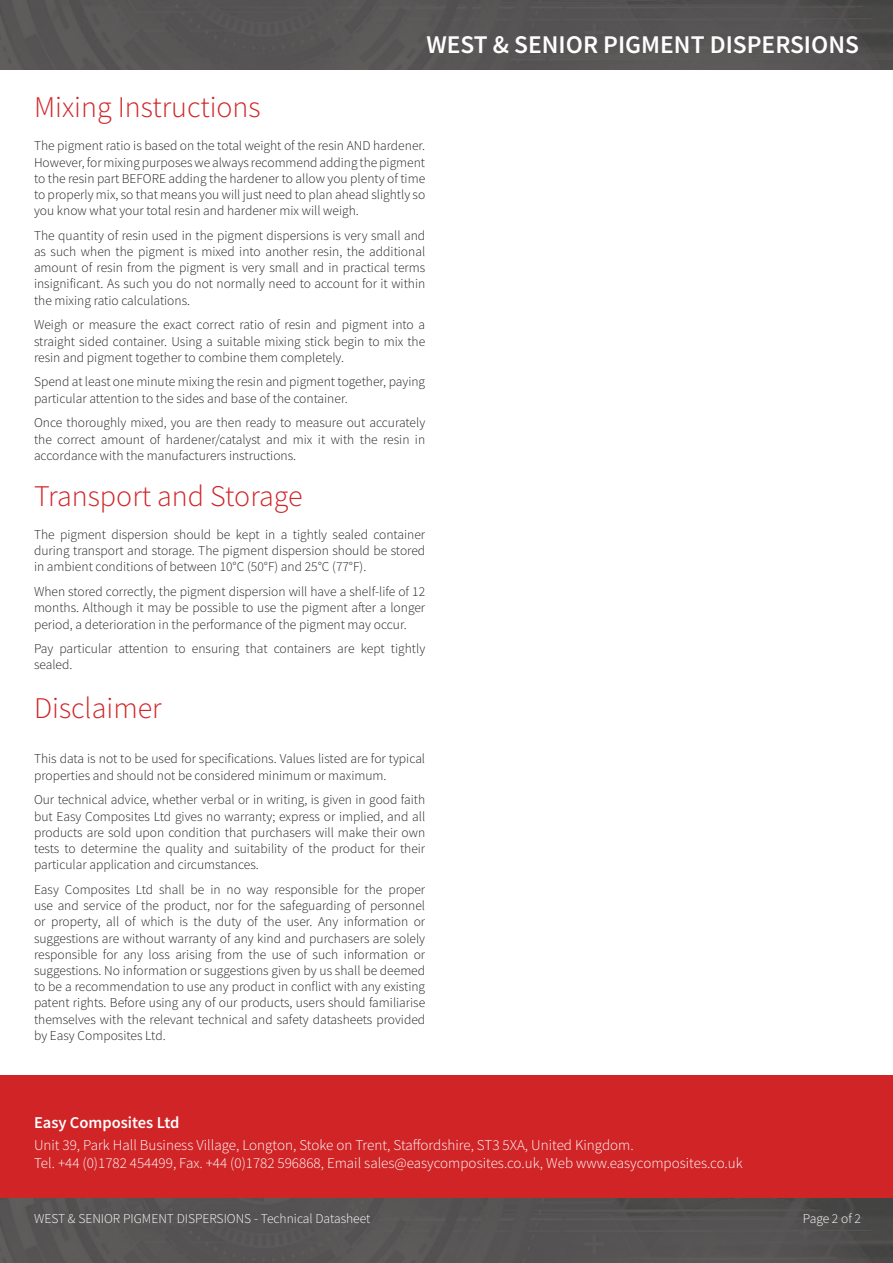
<style>
.page{position:relative;width:893px;height:1263px;background:#fff}
.page>*{position:absolute;margin:0;border:0;box-sizing:border-box;transform-origin:0 0}
.SellSheet_SectionHea{font:300 30px "Source Sans Pro";color:#d12427}
.t1{font:600 25.5px "Source Sans Pro";color:#fff}
.t2{font:600 16.5px "Source Sans Pro";color:#fff}
.t3{font:300 15px/18px "Source Sans Pro";color:#fff}
.SellSheet_BodyText{font:300 13.5px/16.2px "Source Sans Pro";color:#231f20;text-align:justify}
.t4{font:300 13.5px "Source Sans Pro";color:#fff}
</style>
<div class="page">
<div style="left:0;top:0;width:893px;height:69px;background:#565454"></div>
<img style="left:0;top:1199px;width:893px;height:64px">
<div style="left:0;top:1075px;width:893px;height:123px;background:#d12427"></div>
<h2 class="t1" style="left:426px;top:28px;width:434px">WEST &amp; SENIOR PIGMENT DISPERSIONS</h2>
<p class="SellSheet_SectionHea" style="left:34px;top:89px;width:228px">Mixing Instructions</p>
<p class="SellSheet_BodyText" style="left:34px;top:138px;width:393px">The pigment ratio is based on the total weight of the resin AND hardener.<br>However, for mixing purposes we always recommend adding the pigment to the resin part BEFORE adding the hardener to allow you plenty of time to properly mix, so that means you will just need to plan ahead slightly so you know what your total resin and hardener mix will weigh.</p>
<p class="SellSheet_BodyText" style="left:34px;top:227px;width:393px">The quantity of resin used in the pigment dispersions is very small and as such when the pigment is mixed into another resin, the additional amount of resin from the pigment is very small and in practical terms insignificant. As such you do not normally need to account for it within the mixing ratio calculations.</p>
<p class="SellSheet_BodyText" style="left:34px;top:317px;width:393px">Weigh or measure the exact correct ratio of resin and pigment into a straight sided container. Using a suitable mixing stick begin to mix the resin and pigment together to combine them completely.</p>
<p class="SellSheet_BodyText" style="left:34px;top:374px;width:393px">Spend at least one minute mixing the resin and pigment together, paying particular attention to the sides and base of the container.</p>
<p class="SellSheet_BodyText" style="left:34px;top:415px;width:393px">Once thoroughly mixed, you are then ready to measure out accurately the correct amount of hardener/catalyst and mix it with the resin in accordance with the manufacturers instructions.</p>
<p class="SellSheet_SectionHea" style="left:34px;top:477px;width:270px">Transport and Storage</p>
<p class="SellSheet_BodyText" style="left:34px;top:526px;width:393px">The pigment dispersion should be kept in a tightly sealed container during transport and storage. The pigment dispersion should be stored in ambient conditions of between 10°C (50°F) and 25°C (77°F).</p>
<p class="SellSheet_BodyText" style="left:34px;top:584px;width:393px">When stored correctly, the pigment dispersion will have a shelf-life of 12 months. Although it may be possible to use the pigment after a longer period, a deterioration in the performance of the pigment may occur.</p>
<p class="SellSheet_BodyText" style="left:34px;top:641px;width:393px">Pay particular attention to ensuring that containers are kept tightly sealed.</p>
<p class="SellSheet_SectionHea" style="left:34px;top:690px;width:129px">Disclaimer</p>
<p class="SellSheet_BodyText" style="left:34px;top:751px;width:393px">This data is not to be used for specifications. Values listed are for typical properties and should not be considered minimum or maximum.</p>
<p class="SellSheet_BodyText" style="left:34px;top:792px;width:393px">Our technical advice, whether verbal or in writing, is given in good faith but Easy Composites Ltd gives no warranty; express or implied, and all products are sold upon condition that purchasers will make their own tests to determine the quality and suitability of the product for their particular application and circumstances.</p>
<p class="SellSheet_BodyText" style="left:34px;top:881px;width:393px">Easy Composites Ltd shall be in no way responsible for the proper use and service of the product, nor for the safeguarding of personnel or property, all of which is the duty of the user. Any information or suggestions are without warranty of any kind and purchasers are solely responsible for any loss arising from the use of such information or suggestions. No information or suggestions given by us shall be deemed to be a recommendation to use any product in conflict with any existing patent rights. Before using any of our products, users should familiarise themselves with the relevant technical and safety datasheets provided by Easy Composites Ltd.</p>
<p class="t2" style="left:34px;top:1112px;width:147px">Easy Composites Ltd</p>
<p class="t3" style="left:34px;top:1136px;width:710px">Unit 39, Park Hall Business Village, Longton, Stoke on Trent, Staffordshire, ST3 5XA, United Kingdom.<br>Tel. +44 (0)1782 454499, Fax. +44 (0)1782 596868, Email sales@easycomposites.co.uk, Web www.easycomposites.co.uk</p>
<p class="t4" style="left:34px;top:1210px;width:338px">WEST &amp; SENIOR PIGMENT DISPERSIONS - Technical Datasheet</p>
<p class="t4" style="left:803px;top:1210px;width:60px">Page 2 of 2</p>
</div>
